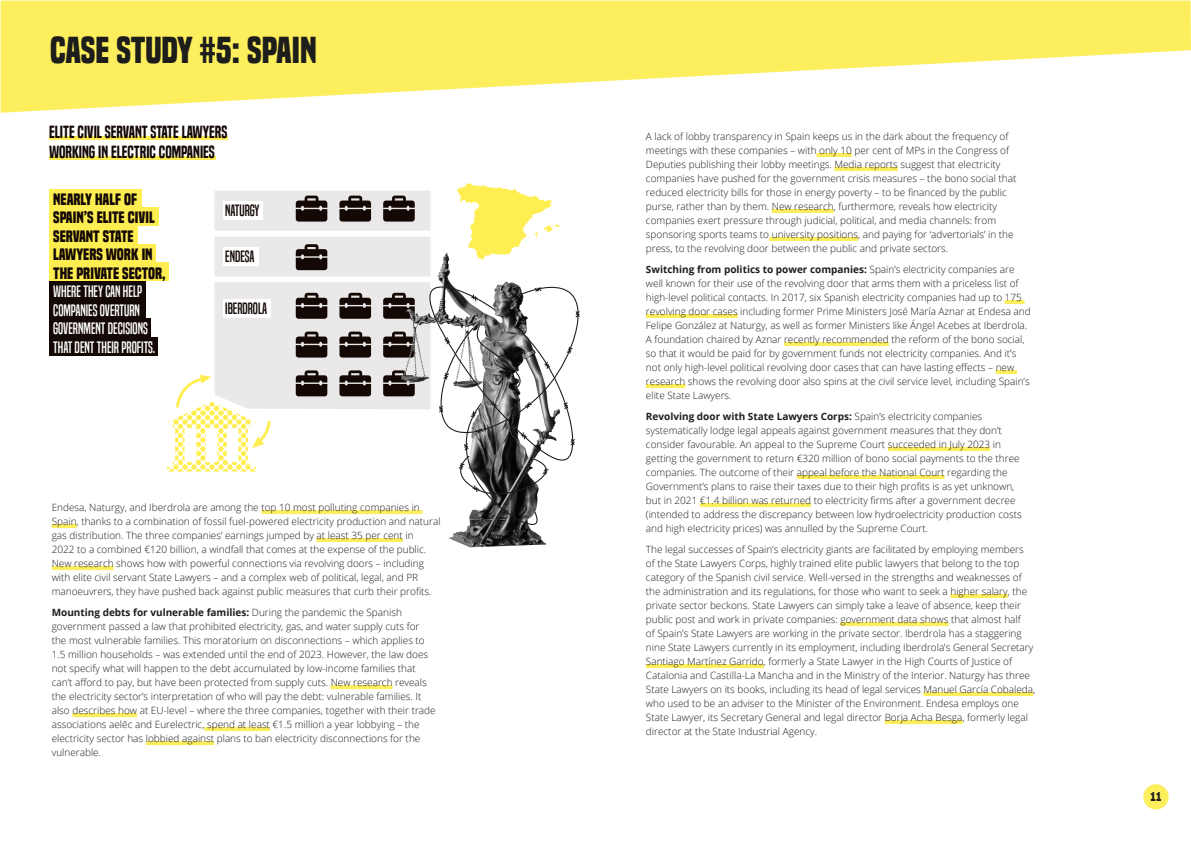
<style>
.page{position:relative;width:1191px;height:842px;background:#fff}
.page>*{position:absolute;margin:0;border:0;box-sizing:border-box;transform-origin:0 0}
.t1{font:700 35px "Built Titling Rg";color:#1d1d1b}
.t2{font:16.4px/19.7px "Built Titling Sb";color:#130804}
.t3{font:15.4px/18.5px "Built Titling Rg";color:#fff}
.t4{font:15.3px "Built Titling Rg";color:#130804}
.Navegador{font:700 12px "Built Titling Rg";color:#1d1d1b}
.Body{font:300 10px/14px "Open Sans";color:#1d1d1b}
.s1{font-weight:700;color:#130804}
.s2{font-weight:700}
</style>
<div class="page">
<hr style="left:52px;top:524px;width:25px;height:4px;background:#fdee5e">
<hr style="left:316px;top:538px;width:87px;height:4px;background:#fdee5e">
<hr style="left:52px;top:566px;width:62px;height:4px;background:#fdee5e">
<svg style="left:331px;top:685px;width:61px;height:4px"></svg>
<svg style="left:72px;top:713px;width:65px;height:4px"></svg>
<svg style="left:204px;top:727px;width:66px;height:4px"></svg>
<svg style="left:146px;top:741px;width:68px;height:4px"></svg>
<div style="left:1143px;top:784px;width:25px;height:25px;background:#fdee5e;border-radius:50%"></div>
<svg style="left:1px;top:1px;width:1190px;height:112px;fill:#fdee5e"></svg>
<div style="left:50px;top:61px;width:267px;height:6px;background:#fdee5e"></div>
<hr style="left:816px;top:153px;width:35px;height:4px;background:#fdee5e">
<hr style="left:834px;top:167px;width:64px;height:4px;background:#fdee5e">
<hr style="left:771px;top:209px;width:62px;height:4px;background:#fdee5e">
<hr style="left:769px;top:237px;width:89px;height:4px;background:#fdee5e">
<hr style="left:1004px;top:300px;width:20px;height:4px;background:#fdee5e">
<hr style="left:646px;top:314px;width:91px;height:4px;background:#fdee5e">
<hr style="left:784px;top:342px;width:105px;height:4px;background:#fdee5e">
<hr style="left:995px;top:370px;width:22px;height:4px;background:#fdee5e">
<hr style="left:646px;top:384px;width:39px;height:4px;background:#fdee5e">
<hr style="left:887px;top:447px;width:103px;height:4px;background:#fdee5e">
<hr style="left:796px;top:475px;width:148px;height:4px;background:#fdee5e">
<hr style="left:700px;top:503px;width:111px;height:4px;background:#fdee5e">
<hr style="left:950px;top:594px;width:57px;height:4px;background:#fdee5e">
<hr style="left:840px;top:622px;width:108px;height:4px;background:#fdee5e">
<svg style="left:646px;top:664px;width:117px;height:4px"></svg>
<svg style="left:923px;top:692px;width:110px;height:4px"></svg>
<svg style="left:884px;top:720px;width:78px;height:4px"></svg>
<hr style="left:49px;top:136px;width:178px;height:4px;background:#ffee52">
<hr style="left:49px;top:156px;width:167px;height:4px;background:#ffee52">
<div style="left:212px;top:234px;width:221px;height:45px;background:#eae8e8"></div>
<div style="left:209px;top:231px;width:227px;height:51px;border:6px solid #fff"></div>
<div style="left:212px;top:188px;width:221px;height:46px;background:#eae8e8"></div>
<div style="left:209px;top:185px;width:227px;height:51px;border:6px solid #fff"></div>
<div style="left:223px;top:202px;width:40px;height:18px;background:#fff"></div>
<div style="left:223px;top:247px;width:35px;height:18px;background:#fff"></div>
<svg style="left:296px;top:196px;width:31px;height:26px"></svg>
<svg style="left:296px;top:244px;width:31px;height:26px"></svg>
<svg style="left:339px;top:196px;width:32px;height:26px"></svg>
<div style="left:49px;top:189px;width:93px;height:18px;background:#ffee52"></div>
<div style="left:49px;top:226px;width:89px;height:18px;background:#ffee52"></div>
<div style="left:49px;top:244px;width:106px;height:19px;background:#ffee52"></div>
<div style="left:49px;top:262px;width:120px;height:19px;background:#ffee52"></div>
<div style="left:49px;top:207px;width:110px;height:19px;background:#ffee52"></div>
<div style="left:49px;top:281px;width:97px;height:19px;background:#130804"></div>
<div style="left:49px;top:300px;width:97px;height:18px;background:#130804"></div>
<div style="left:49px;top:318px;width:101px;height:19px;background:#130804"></div>
<div style="left:49px;top:337px;width:108px;height:19px;background:#130804"></div>
<img style="left:377px;top:192px;width:183px;height:351px">
<svg style="left:448px;top:538px;width:104px;height:10px"></svg>
<svg style="left:457px;top:183px;width:102px;height:77px"></svg>
<svg style="left:167px;top:276px;width:413px;height:250px"></svg>
<h1 class="t1" style="left:50px;top:29px;width:268px">CASE STUDY #5: SPAIN</h1>
<p class="t2" style="left:49px;top:123px;width:180px">ELITE CIVIL SERVANT STATE LAWYERS<br>WORKING IN ELECTRIC COMPANIES</p>
<p class="t3" style="left:53px;top:190px;width:114px"><span class="s1">NEARLY HALF OF<br>SPAIN’S ELITE CIVIL<br>SERVANT STATE<br>LAWYERS WORK IN<br>THE PRIVATE SECTOR,<br></span>WHERE THEY CAN HELP<br>COMPANIES OVERTURN<br>GOVERNMENT DECISIONS<br>THAT DENT THEIR PROFITS.</p>
<p class="t4" style="left:225px;top:201px;width:36px">NATURGY</p>
<p class="t4" style="left:225px;top:247px;width:31px">ENDESA</p>
<p class="t4" style="left:225px;top:300px;width:43px">IBERDROLA</p>
<p class="Body" style="left:52px;top:500px;width:390px">Endesa, Naturgy, and Iberdrola are among the top 10 most polluting companies in Spain, thanks to a combination of fossil fuel-powered electricity production and natural gas distribution. The three companies’ earnings jumped by at least 35 per cent in<br>2022 to a combined €120 billion, a windfall that comes at the expense of the public.<br>New research shows how with powerful connections via revolving doors – including with elite civil servant State Lawyers – and a complex web of political, legal, and PR manoeuvrers, they have pushed back against public measures that curb their profits.</p>
<p class="Body" style="left:52px;top:605px;width:385px"><span class="s2">Mounting debts for vulnerable families:</span> During the pandemic the Spanish government passed a law that prohibited electricity, gas, and water supply cuts for the most vulnerable families. This moratorium on disconnections – which applies to 1.5 million households – was extended until the end of 2023. However, the law does not specify what will happen to the debt accumulated by low-income families that can’t afford to pay, but have been protected from supply cuts. New research reveals the electricity sector’s interpretation of who will pay the debt: vulnerable families. It also describes how at EU-level – where the three companies, together with their trade associations aelēc and Eurelectric, spend at least €1.5 million a year lobbying – the electricity sector has lobbied against plans to ban electricity disconnections for the vulnerable.</p>
<p class="Body" style="left:646px;top:129px;width:372px">A lack of lobby transparency in Spain keeps us in the dark about the frequency of meetings with these companies – with only 10 per cent of MPs in the Congress of Deputies publishing their lobby meetings. Media reports suggest that electricity companies have pushed for the government crisis measures – the bono social that reduced electricity bills for those in energy poverty – to be financed by the public purse, rather than by them. New research, furthermore, reveals how electricity companies exert pressure through judicial, political, and media channels: from sponsoring sports teams to university positions, and paying for ‘advertorials’ in the press, to the revolving door between the public and private sectors.</p>
<p class="Body" style="left:646px;top:262px;width:386px"><span class="s2">Switching from politics to power companies:</span> Spain’s electricity companies are well known for their use of the revolving door that arms them with a priceless list of high-level political contacts. In 2017, six Spanish electricity companies had up to 175 revolving door cases including former Prime Ministers José María Aznar at Endesa and Felipe González at Naturgy, as well as former Ministers like Ángel Acebes at Iberdrola.<br>A foundation chaired by Aznar recently recommended the reform of the bono social, so that it would be paid for by government funds not electricity companies. And it’s not only high-level political revolving door cases that can have lasting effects – new research shows the revolving door also spins at the civil service level, including Spain’s elite State Lawyers.</p>
<p class="Body" style="left:646px;top:409px;width:377px"><span class="s2">Revolving door with State Lawyers Corps:</span> Spain’s electricity companies systematically lodge legal appeals against government measures that they don’t consider favourable. An appeal to the Supreme Court succeeded in July 2023 in getting the government to return €320 million of bono social payments to the three companies. The outcome of their appeal before the National Court regarding the Government’s plans to raise their taxes due to their high profits is as yet unknown, but in 2021 €1.4 billion was returned to electricity firms after a government decree (intended to address the discrepancy between low hydroelectricity production costs and high electricity prices) was annulled by the Supreme Court.</p>
<p class="Body" style="left:646px;top:542px;width:391px">The legal successes of Spain’s electricity giants are facilitated by employing members<br>of the State Lawyers Corps, highly trained elite public lawyers that belong to the top category of the Spanish civil service. Well-versed in the strengths and weaknesses of the administration and its regulations, for those who want to seek a higher salary, the private sector beckons. State Lawyers can simply take a leave of absence, keep their public post and work in private companies: government data shows that almost half<br>of Spain’s State Lawyers are working in the private sector. Iberdrola has a staggering nine State Lawyers currently in its employment, including Iberdrola’s General Secretary Santiago Martínez Garrido, formerly a State Lawyer in the High Courts of Justice of Catalonia and Castilla-La Mancha and in the Ministry of the Interior. Naturgy has three State Lawyers on its books, including its head of legal services Manuel García Cobaleda, who used to be an adviser to the Minister of the Environment. Endesa employs one State Lawyer, its Secretary General and legal director Borja Acha Besga, formerly legal director at the State Industrial Agency.</p>
<p class="Navegador" style="left:1150px;top:790px;width:13px">11</p>
</div>
